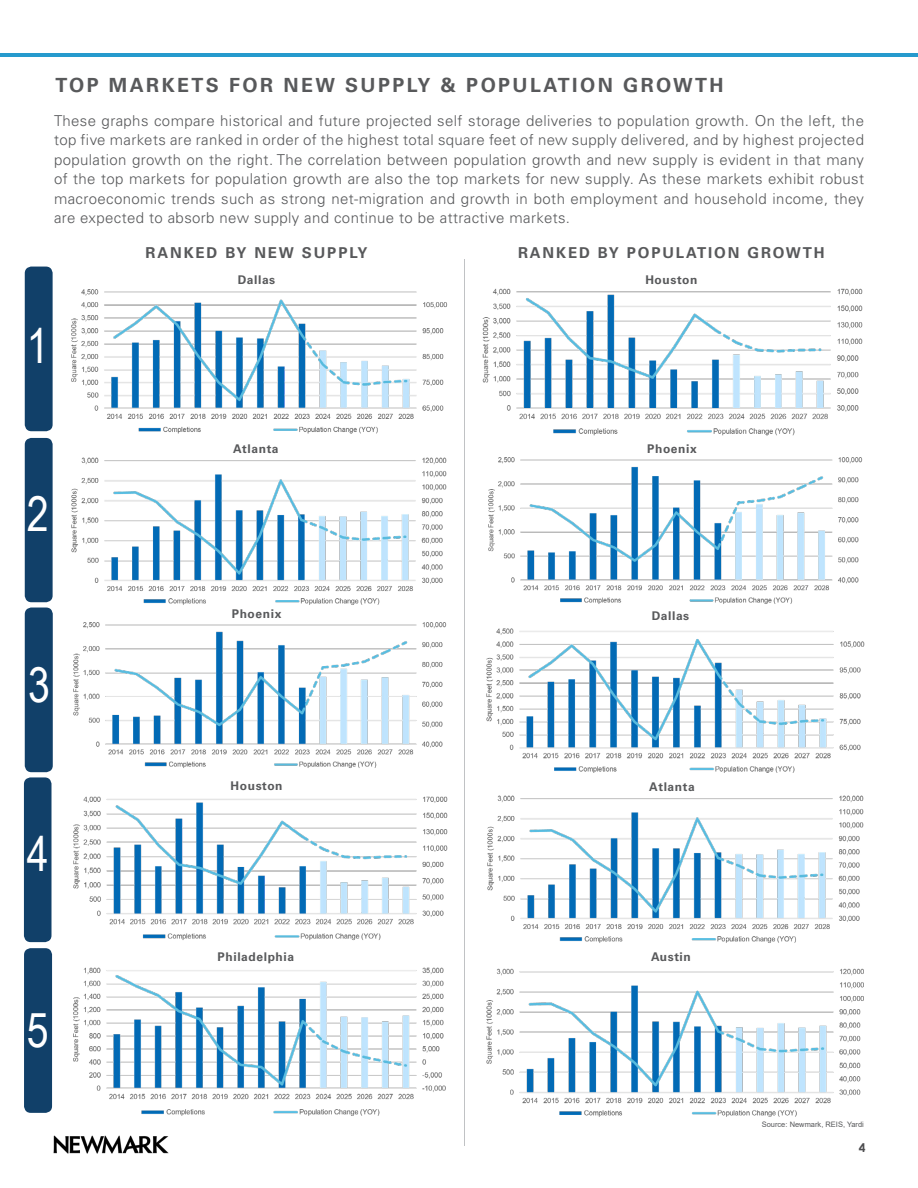
<style>
.page{position:relative;width:918px;height:1188px;background:#fff}
.page>*{position:absolute;margin:0;border:0;box-sizing:border-box;transform-origin:0 0}
.t1{font:48px "Arial Narrow";color:#fff}
.t2{font:700 19.5px "Univers LT Pro 65";letter-spacing:.125em;color:#58595b}
.t3{font:300 15px/19.5px "Univers LT Pro 45";letter-spacing:.025em;color:#58595b;text-align:justify}
.t4{font:700 15px "Univers LT Pro 65";letter-spacing:.125em;color:#58595b}
.t5{font:700 12px "Univers LT Pro 65";letter-spacing:.05em;color:#58595b}
.t6{font:700 12px "Century Gothic";color:#4d4d4f}
.t7{font:7.5px "Arial";color:#58595b}
</style>
<div class="page">
<img style="left:54px;top:1136px;width:114px;height:18px">
<hr style="left:0;top:53px;width:918px;height:3px;background:#269acd">
<div style="left:25px;top:438px;width:28px;height:164px;background:#114069;border-radius:7px"></div>
<img style="left:71px;top:289px;width:377px;height:145px">
<hr style="left:464px;top:259px;width:1px;height:886px;background:#c0c2c4">
<div style="left:25px;top:608px;width:28px;height:164px;background:#114069;border-radius:7px"></div>
<div style="left:24px;top:777px;width:28px;height:165px;background:#114069;border-radius:7px"></div>
<div style="left:24px;top:948px;width:28px;height:165px;background:#114069;border-radius:7px"></div>
<div style="left:25px;top:267px;width:28px;height:164px;background:#114069;border-radius:7px"></div>
<img style="left:71px;top:457px;width:376px;height:148px">
<img style="left:73px;top:622px;width:374px;height:146px">
<img style="left:73px;top:796px;width:375px;height:145px">
<img style="left:73px;top:967px;width:373px;height:149px">
<img style="left:482px;top:288px;width:381px;height:148px">
<img style="left:486px;top:628px;width:379px;height:144px">
<img style="left:486px;top:968px;width:377px;height:148px">
<img style="left:487px;top:795px;width:377px;height:148px">
<img style="left:488px;top:457px;width:375px;height:147px">
<h2 class="t2" style="left:56px;top:72px;width:670px">TOP MARKETS FOR NEW SUPPLY &amp; POPULATION GROWTH</h2>
<p class="t3" style="left:54px;top:110px;width:812px">These graphs compare historical and future projected self storage deliveries to population growth. On the left, the top five markets are ranked in order of the highest total square feet of new supply delivered, and by highest projected population growth on the right. The correlation between population growth and new supply is evident in that many of the top markets for population growth are also the top markets for new supply. As these markets exhibit robust macroeconomic trends such as strong net-migration and growth in both employment and household income, they are expected to absorb new supply and continue to be attractive markets.</p>
<h1 class="t1" style="left:27px;top:311px;width:23px">1</h1>
<h1 class="t1" style="left:27px;top:479px;width:23px">2</h1>
<h1 class="t1" style="left:28px;top:650px;width:23px">3</h1>
<h1 class="t1" style="left:27px;top:819px;width:23px">4</h1>
<h1 class="t1" style="left:27px;top:995px;width:23px">5</h1>
<p class="t4" style="left:146px;top:242px;width:223px">RANKED BY NEW SUPPLY</p>
<p class="t5" style="left:238px;top:272px;width:39px">Dallas</p>
<p class="t4" style="left:518px;top:242px;width:308px">RANKED BY POPULATION GROWTH</p>
<p class="t5" style="left:645px;top:272px;width:54px">Houston</p>
<p class="t5" style="left:233px;top:440px;width:47px">Atlanta</p>
<p class="t5" style="left:647px;top:440px;width:51px">Phoenix</p>
<p class="t5" style="left:232px;top:605px;width:51px">Phoenix</p>
<p class="t5" style="left:652px;top:608px;width:39px">Dallas</p>
<p class="t5" style="left:231px;top:778px;width:54px">Houston</p>
<p class="t5" style="left:649px;top:779px;width:47px">Atlanta</p>
<p class="t5" style="left:218px;top:948px;width:78px">Philadelphia</p>
<p class="t5" style="left:651px;top:948px;width:41px">Austin</p>
<p class="t7" style="left:762px;top:1119px;width:104px">Source: Newmark, REIS, Yardi</p>
<p class="t6" style="left:859px;top:1140px;width:8px">4</p>
</div>
